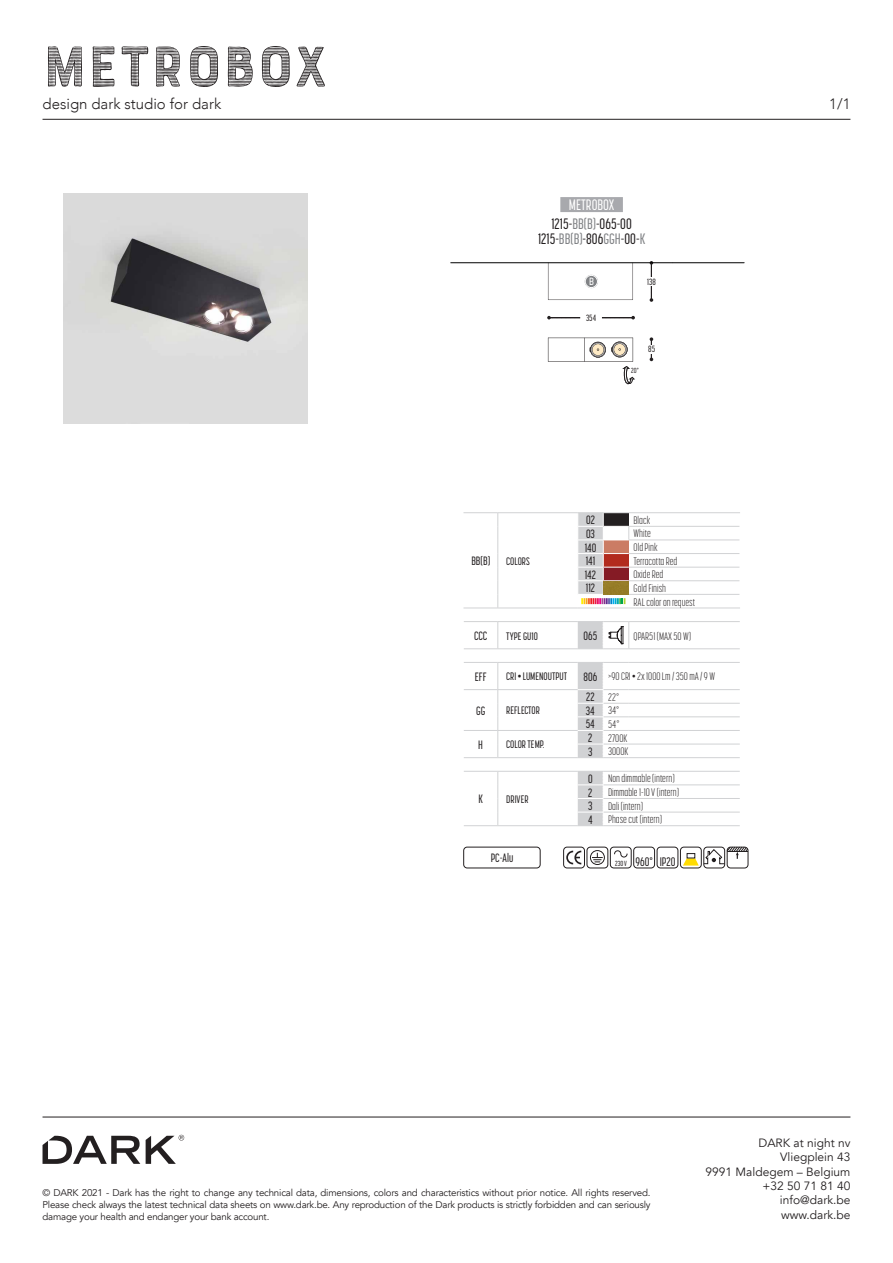
<style>
.page{position:relative;width:893px;height:1263px;background:#fff}
.page>*{position:absolute;margin:0;border:0;box-sizing:border-box;transform-origin:0 0}
.t1{font:60px "Bourton Hand Stripes C";color:#231f20}
.t2{font:500 15px/19.2px "Korolev Compressed";color:#231f20;text-align:center}
.t3{font:300 15px "Avenir";color:#231f20}
.t4{font:500 12.3px "Korolev Compressed";letter-spacing:-.005em;color:#231f20}
.t5{font:12px/14.4px "Avenir";color:#231f20;text-align:right}
.t6{font:500 12px "Korolev Compressed";color:#231f20}
.t7{font:300 10.8px/13.6px "Korolev Compressed";color:#231f20}
.t8{font:500 10.8px "Korolev Compressed";color:#231f20}
.t9{font:500 10.35px "Korolev Condensed";color:#fff}
.t10{font:9.75px/12px "Avenir";letter-spacing:-.02em;color:#231f20;text-align:justify}
.t11{font:500 9px "Korolev Compressed";color:#231f20}
.t12{font:500 7.35px "Korolev Compressed";color:#231f20}
.s1{color:#fff}
.s2{color:#808285}
.s3{font-weight:500;font-size:12px}
.s4{font-size:7.35px}
</style>
<div class="page">
<svg style="left:43px;top:1136px;width:97px;height:28px"></svg>
<svg style="left:146px;top:1135px;width:38px;height:29px"></svg>
<hr style="left:43px;top:1117px;width:807px;height:1px;background:#231f20">
<hr style="left:43px;top:119px;width:807px;height:1px;background:#231f20">
<svg style="left:650px;top:261px;width:3px;height:41px"></svg>
<svg style="left:548px;top:263px;width:86px;height:37px"></svg>
<div style="left:584px;top:275px;width:14px;height:13px;background:#808285;border-radius:50%"></div>
<div style="left:584px;top:274px;width:15px;height:15px;border:1px solid #fff;border-radius:50%"></div>
<div style="left:585px;top:275px;width:13px;height:13px;border:1px solid #fff;border-radius:50%"></div>
<svg style="left:547px;top:315px;width:88px;height:5px"></svg>
<div style="left:647px;top:278px;width:9px;height:8px;background:#fff"></div>
<svg style="left:650px;top:337px;width:3px;height:24px"></svg>
<div style="left:648px;top:345px;width:7px;height:8px;background:#fff"></div>
<svg style="left:464px;top:513px;width:276px;height:312px"></svg>
<svg style="left:739px;top:513px;width:1px;height:95px"></svg>
<hr style="left:463px;top:512px;width:35px;height:1px;background:#d1d2d4">
<hr style="left:498px;top:512px;width:80px;height:1px;background:#d1d2d4">
<hr style="left:463px;top:608px;width:35px;height:1px;background:#d1d2d4">
<hr style="left:498px;top:608px;width:80px;height:1px;background:#d1d2d4">
<svg style="left:497px;top:513px;width:1px;height:95px"></svg>
<hr style="left:629px;top:512px;width:111px;height:1px;background:#d1d2d4">
<hr style="left:629px;top:526px;width:110px;height:1px;background:#d1d2d4">
<hr style="left:629px;top:540px;width:110px;height:1px;background:#d1d2d4">
<hr style="left:629px;top:553px;width:110px;height:1px;background:#d1d2d4">
<hr style="left:629px;top:567px;width:110px;height:1px;background:#d1d2d4">
<hr style="left:629px;top:580px;width:110px;height:1px;background:#d1d2d4">
<hr style="left:629px;top:594px;width:110px;height:1px;background:#d1d2d4">
<hr style="left:629px;top:608px;width:111px;height:1px;background:#d1d2d4">
<hr style="left:464px;top:621px;width:34px;height:1px;background:#d1d2d4">
<hr style="left:498px;top:621px;width:80px;height:1px;background:#d1d2d4">
<hr style="left:464px;top:648px;width:34px;height:1px;background:#d1d2d4">
<hr style="left:498px;top:648px;width:80px;height:1px;background:#d1d2d4">
<hr style="left:629px;top:621px;width:111px;height:1px;background:#d1d2d4">
<hr style="left:629px;top:648px;width:111px;height:1px;background:#d1d2d4">
<hr style="left:464px;top:689px;width:34px;height:1px;background:#d1d2d4">
<hr style="left:498px;top:689px;width:80px;height:1px;background:#d1d2d4">
<hr style="left:629px;top:689px;width:111px;height:1px;background:#d1d2d4">
<hr style="left:464px;top:730px;width:34px;height:1px;background:#d1d2d4">
<hr style="left:498px;top:730px;width:80px;height:1px;background:#d1d2d4">
<hr style="left:629px;top:703px;width:111px;height:1px;background:#d1d2d4">
<hr style="left:629px;top:716px;width:111px;height:1px;background:#d1d2d4">
<hr style="left:629px;top:730px;width:111px;height:1px;background:#d1d2d4">
<hr style="left:629px;top:744px;width:111px;height:1px;background:#d1d2d4">
<hr style="left:629px;top:757px;width:111px;height:1px;background:#d1d2d4">
<hr style="left:464px;top:757px;width:34px;height:1px;background:#d1d2d4">
<hr style="left:498px;top:757px;width:80px;height:1px;background:#d1d2d4">
<hr style="left:464px;top:662px;width:34px;height:1px;background:#d1d2d4">
<hr style="left:498px;top:662px;width:80px;height:1px;background:#d1d2d4">
<hr style="left:629px;top:662px;width:111px;height:1px;background:#d1d2d4">
<svg style="left:497px;top:622px;width:1px;height:26px"></svg>
<svg style="left:497px;top:663px;width:1px;height:94px"></svg>
<svg style="left:497px;top:772px;width:1px;height:53px"></svg>
<hr style="left:464px;top:771px;width:34px;height:1px;background:#d1d2d4">
<hr style="left:498px;top:771px;width:80px;height:1px;background:#d1d2d4">
<hr style="left:464px;top:825px;width:34px;height:1px;background:#d1d2d4">
<hr style="left:498px;top:825px;width:80px;height:1px;background:#d1d2d4">
<hr style="left:629px;top:771px;width:111px;height:1px;background:#d1d2d4">
<hr style="left:629px;top:784px;width:111px;height:1px;background:#d1d2d4">
<hr style="left:629px;top:798px;width:111px;height:1px;background:#d1d2d4">
<hr style="left:629px;top:812px;width:111px;height:1px;background:#d1d2d4">
<hr style="left:629px;top:825px;width:111px;height:1px;background:#d1d2d4">
<svg style="left:577px;top:512px;width:53px;height:314px"></svg>
<div style="left:463px;top:847px;width:77px;height:21px;border:1px solid #231f20;border-radius:3px"></div>
<div style="left:560px;top:197px;width:63px;height:15px;background:#a8a9ad"></div>
<div style="left:563px;top:847px;width:22px;height:21px;border:1px solid #231f20;border-radius:3px"></div>
<svg style="left:566px;top:851px;width:15px;height:13px"></svg>
<div style="left:587px;top:847px;width:21px;height:21px;border:1px solid #231f20;border-radius:3px"></div>
<svg style="left:590px;top:850px;width:15px;height:15px"></svg>
<svg style="left:614px;top:850px;width:14px;height:7px"></svg>
<div style="left:610px;top:847px;width:21px;height:21px;border:1px solid #231f20;border-radius:3px"></div>
<div style="left:657px;top:847px;width:21px;height:21px;border:1px solid #231f20;border-radius:3px"></div>
<div style="left:633px;top:847px;width:22px;height:21px;border:1px solid #231f20;border-radius:3px"></div>
<div style="left:704px;top:847px;width:21px;height:21px;border:1px solid #231f20;border-radius:3px"></div>
<div style="left:680px;top:847px;width:21px;height:21px;border:1px solid #231f20;border-radius:3px"></div>
<div style="left:727px;top:847px;width:21px;height:21px;border:1px solid #231f20;border-radius:3px"></div>
<svg style="left:683px;top:846px;width:65px;height:19px"></svg>
<hr style="left:451px;top:262px;width:293px;height:1px;background:#000">
<svg style="left:548px;top:338px;width:87px;height:46px"></svg>
<svg style="left:592px;top:344px;width:12px;height:11px"></svg>
<svg style="left:614px;top:344px;width:11px;height:11px"></svg>
<img style="left:64px;top:193px;width:244px;height:230px">
<h1 class="t1" style="left:43px;top:29px;width:287px">METROBOX</h1>
<h2 class="t3" style="left:43px;top:95px;width:180px">design dark studio for dark</h2>
<h2 class="t2" style="left:551px;top:195px;width:82px"><span class="s1">METROBOX<br></span>1215-<span class="s2">BB(B)</span>-065-00</h2>
<h2 class="t2" style="left:538px;top:229px;width:109px">1215-<span class="s2">BB(B)</span>-806<span class="s2">GGH</span>-00-<span class="s2">K</span></h2>
<p class="t9" style="left:589px;top:275px;width:6px">B</p>
<p class="t11" style="left:586px;top:312px;width:12px">354</p>
<p class="t11" style="left:647px;top:277px;width:10px">138</p>
<p class="t12" style="left:631px;top:367px;width:9px">20°</p>
<p class="t11" style="left:648px;top:344px;width:8px">85</p>
<p class="t6" style="left:471px;top:554px;width:20px">BB(B)</p>
<p class="t8" style="left:506px;top:555px;width:25px">COLORS</p>
<p class="t6" style="left:586px;top:513px;width:10px">02</p>
<p class="t7" style="left:634px;top:513px;width:18px">Black</p>
<p class="t6" style="left:586px;top:527px;width:10px">03</p>
<p class="t7" style="left:634px;top:527px;width:19px">White</p>
<p class="t6" style="left:585px;top:541px;width:13px">140</p>
<p class="t7" style="left:634px;top:540px;width:25px">Old Pink</p>
<p class="t6" style="left:586px;top:554px;width:11px">141</p>
<p class="t7" style="left:634px;top:554px;width:45px">Terracotta Red</p>
<p class="t6" style="left:585px;top:568px;width:13px">142</p>
<p class="t7" style="left:634px;top:568px;width:31px">Oxide Red</p>
<p class="t6" style="left:586px;top:582px;width:11px">112</p>
<p class="t7" style="left:634px;top:581px;width:63px">Gold Finish<br>RAL color on request</p>
<p class="t6" style="left:474px;top:629px;width:15px">CCC</p>
<p class="t8" style="left:506px;top:630px;width:33px">TYPE GU10</p>
<p class="t6" style="left:584px;top:629px;width:15px">065</p>
<p class="t7" style="left:634px;top:629px;width:59px">QPAR51 (MAX 50 W)</p>
<p class="t6" style="left:475px;top:670px;width:13px">EFF</p>
<p class="t8" style="left:506px;top:671px;width:62px">CRI • LUMENOUTPUT</p>
<p class="t7" style="left:583px;top:670px;width:133px"><span class="s3">806</span> &gt;90 CRI • 2x 1000 Lm / 350 mA / 9 W</p>
<p class="t6" style="left:476px;top:704px;width:11px">GG</p>
<p class="t8" style="left:506px;top:705px;width:35px">REFLECTOR</p>
<p class="t7" style="left:586px;top:690px;width:35px;text-align:justify"><span class="s3">22</span> 22° <span class="s3">34</span> 34° <span class="s3">54</span> 54°</p>
<p class="t6" style="left:478px;top:738px;width:6px">H</p>
<p class="t8" style="left:506px;top:739px;width:40px">COLOR TEMP.</p>
<p class="t6" style="left:478px;top:792px;width:6px">K</p>
<p class="t8" style="left:506px;top:793px;width:24px">DRIVER</p>
<p class="t6" style="left:491px;top:851px;width:24px">PC-Alu</p>
<p class="t6" style="left:588px;top:731px;width:6px">2</p>
<p class="t7" style="left:608px;top:731px;width:21px">2700K</p>
<p class="t6" style="left:588px;top:745px;width:6px">3</p>
<p class="t7" style="left:608px;top:744px;width:22px">3000K</p>
<p class="t6" style="left:588px;top:772px;width:6px">0</p>
<p class="t7" style="left:608px;top:772px;width:68px">Non dimmable (intern)</p>
<p class="t6" style="left:588px;top:786px;width:6px">2</p>
<p class="t7" style="left:608px;top:785px;width:73px">Dimmable 1-10 V (intern)</p>
<p class="t6" style="left:588px;top:799px;width:6px">3</p>
<p class="t7" style="left:608px;top:799px;width:37px">Dali (intern)</p>
<p class="t6" style="left:588px;top:813px;width:6px">4</p>
<p class="t7" style="left:608px;top:813px;width:56px">Phase cut (intern)</p>
<p class="t4" style="left:615px;top:855px;width:62px"><span class="s4">230 V</span> 960° IP20</p>
<h2 class="t3" style="left:829px;top:95px;width:23px">1/1</h2>
<p class="t10" style="left:43px;top:1187px;width:610px">© DARK 2021 - Dark has the right to change any technical data, dimensions, colors and characteristics without prior notice. All rights reserved.<br>Please check always the latest technical data sheets on www.dark.be. Any reproduction of the Dark products is strictly forbidden and can seriously damage your health and endanger your bank account.</p>
<p class="t5" style="left:705px;top:1136px;width:146px">DARK at night nv<br>Vliegplein 43<br>9991 Maldegem – Belgium +32 50 71 81 40 info@dark.be<br>www.dark.be</p>
</div>
